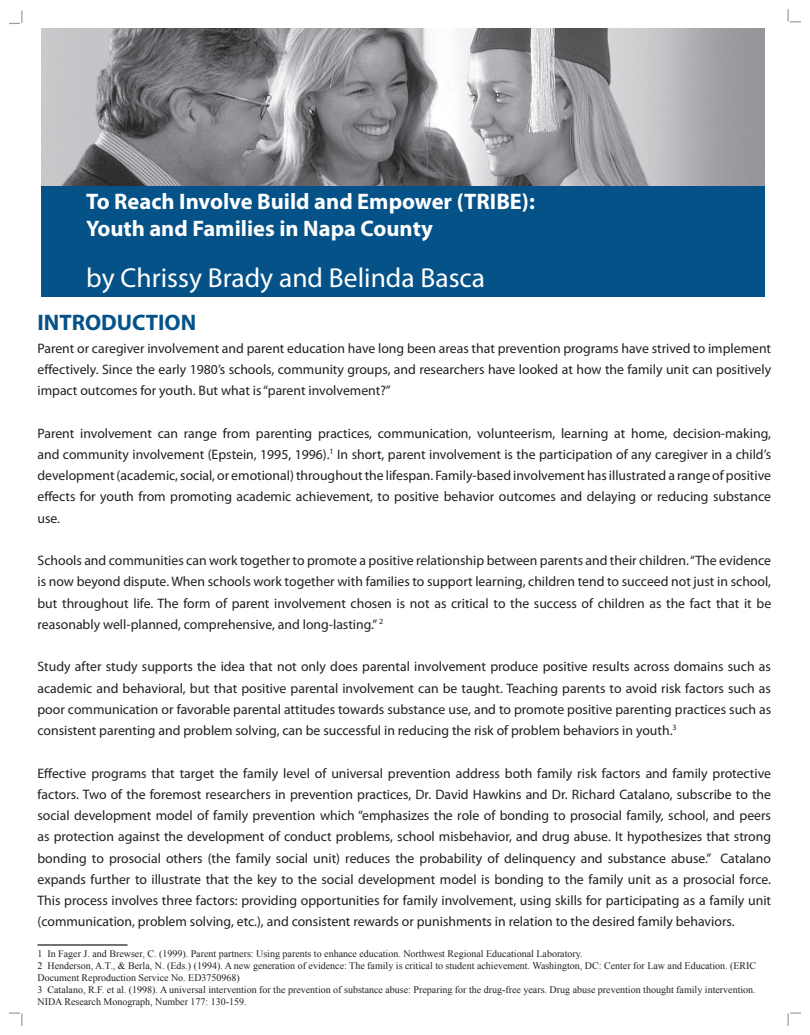
<style>
.page{position:relative;width:810px;height:1035px;background:#fff}
.page>*{position:absolute;margin:0;border:0;box-sizing:border-box;transform-origin:0 0}
.t1{font:27.5px "Myriad Pro";color:#fff}
.t2{font:700 22.5px/27px "Myriad Pro";color:#fff}
.t3{font:700 22.5px "Myriad Pro";color:#055288}
.t4{font:13.75px/21.2px "Myriad Pro";color:#231f20;text-align:justify}
.t5{font:10px/12px "Times New Roman";color:#231f20}
</style>
<div class="page">
<hr style="left:38px;top:944px;width:90px;height:2px;background:#231f20">
<svg style="left:9px;top:11px;width:13px;height:13px"></svg>
<svg style="left:788px;top:9px;width:13px;height:13px"></svg>
<svg style="left:788px;top:1012px;width:13px;height:14px"></svg>
<svg style="left:9px;top:1012px;width:13px;height:14px"></svg>
<img style="left:41px;top:29px;width:724px;height:182px">
<div style="left:42px;top:187px;width:723px;height:110px;background:#055288"></div>
<h2 class="t2" style="left:86px;top:188px;width:450px">To Reach Involve Build and Empower (TRIBE):<br>Youth and Families in Napa County</h2>
<h1 class="t1" style="left:86px;top:261px;width:400px">by Chrissy Brady and Belinda Basca</h1>
<h2 class="t3" style="left:38px;top:308px;width:160px">INTRODUCTION</h2>
<p class="t4" style="left:38px;top:337px;width:735px">Parent or caregiver involvement and parent education have long been areas that prevention programs have strived to implement effectively. Since the early 1980’s schools, community groups, and researchers have looked at how the family unit can positively impact outcomes for youth. But what is “parent involvement?”</p>
<p class="t4" style="left:38px;top:422px;width:735px">Parent involvement can range from parenting practices, communication, volunteerism, learning at home, decision-making, and community involvement (Epstein, 1995, 1996).<sup>1</sup> In short, parent involvement is the participation of any caregiver in a child’s development (academic, social, or emotional) throughout the lifespan. Family-based involvement has illustrated a range of positive effects for youth from promoting academic achievement, to positive behavior outcomes and delaying or reducing substance use.</p>
<p class="t4" style="left:38px;top:550px;width:735px">Schools and communities can work together to promote a positive relationship between parents and their children. “The evidence is now beyond dispute. When schools work together with families to support learning, children tend to succeed not just in school, but throughout life. The form of parent involvement chosen is not as critical to the success of children as the fact that it be reasonably well-planned, comprehensive, and long-lasting.” <sup>2</sup></p>
<p class="t4" style="left:38px;top:656px;width:735px">Study after study supports the idea that not only does parental involvement produce positive results across domains such as academic and behavioral, but that positive parental involvement can be taught. Teaching parents to avoid risk factors such as poor communication or favorable parental attitudes towards substance use, and to promote positive parenting practices such as consistent parenting and problem solving, can be successful in reducing the risk of problem behaviors in youth.<sup>3</sup></p>
<p class="t4" style="left:38px;top:762px;width:735px">Effective programs that target the family level of universal prevention address both family risk factors and family protective factors. Two of the foremost researchers in prevention practices, Dr. David Hawkins and Dr. Richard Catalano, subscribe to the social development model of family prevention which “emphasizes the role of bonding to prosocial family, school, and peers as protection against the development of conduct problems, school misbehavior, and drug abuse. It hypothesizes that strong bonding to prosocial others (the family social unit) reduces the probability of delinquency and substance abuse.” Catalano expands further to illustrate that the key to the social development model is bonding to the family unit as a prosocial force.<br>This process involves three factors: providing opportunities for family involvement, using skills for participating as a family unit (communication, problem solving, etc.), and consistent rewards or punishments in relation to the desired family behaviors.</p>
<p class="t5" style="left:38px;top:947px;width:720px">1 In Fager J. and Brewser, C. (1999). Parent partners: Using parents to enhance education. Northwest Regional Educational Laboratory.<br>2 Henderson, A.T., &amp; Berla, N. (Eds.) (1994). A new generation of evidence: The family is critical to student achievement. Washington, DC: Center for Law and Education. (ERIC Document Reproduction Service No. ED3750968)<br>3 Catalano, R.F. et al. (1998). A universal intervention for the prevention of substance abuse: Preparing for the drug-free years. Drug abuse prevention thought family intervention.<br>NIDA Research Monograph, Number 177: 130-159.</p>
</div>
